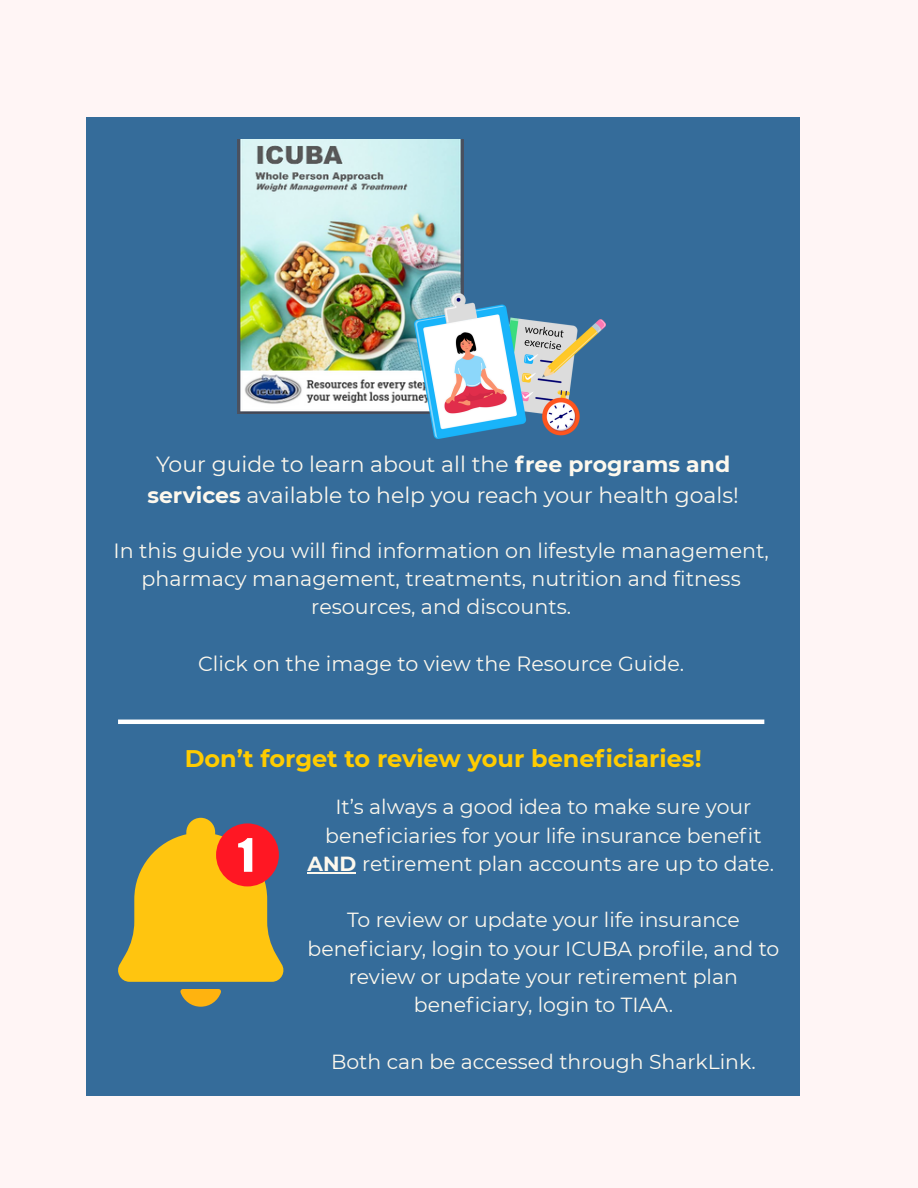
<style>
.page{position:relative;width:918px;height:1188px;background:#fff5f5}
.page>*{position:absolute;margin:0;border:0;box-sizing:border-box;transform-origin:0 0}
.t1{font:700 24px "Montserrat";color:#fc0}
.t2{font:21.9px/30.3px "Montserrat";color:#fdf8ed;text-align:center}
.t3{font:20.55px/28.2px "Montserrat";color:#fdf8ed;text-align:center}
.t4{font:20.4px/28.2px "Montserrat";color:#fdf8ed;text-align:center}
.s1{font-weight:700}
</style>
<div class="page">
<div style="left:86px;top:118px;width:714px;height:978px;background:#356c9a"></div>
<img style="left:238px;top:139px;width:226px;height:274px">
<img style="left:414px;top:294px;width:191px;height:144px">
<hr style="left:118px;top:720px;width:646px;height:4px;background:#fff">
<svg style="left:180px;top:989px;width:41px;height:18px"></svg>
<svg style="left:118px;top:818px;width:165px;height:164px"></svg>
<hr style="left:307px;top:872px;width:49px;height:1px;background:#fdf8ed">
<p class="t2" style="left:148px;top:449px;width:593px">Your guide to learn about all the <span class="s1">free programs and services</span> available to help you reach your health goals!</p>
<p class="t3" style="left:114px;top:537px;width:657px">In this guide you will find information on lifestyle management, pharmacy management, treatments, nutrition and fitness resources, and discounts.</p>
<h2 class="t3" style="left:198px;top:649px;width:488px">Click on the image to view the Resource Guide.</h2>
<p class="t1" style="left:185px;top:744px;width:518px">Don’t forget to review your beneficiaries!</p>
<p class="t4" style="left:307px;top:793px;width:468px">It’s always a good idea to make sure your beneficiaries for your life insurance benefit<br><span class="s1">AND</span> retirement plan accounts are up to date.</p>
<p class="t4" style="left:308px;top:906px;width:473px">To review or update your life insurance beneficiary, login to your ICUBA profile, and to review or update your retirement plan beneficiary, login to TIAA.</p>
<p class="t4" style="left:331px;top:1047px;width:426px">Both can be accessed through SharkLink.</p>
</div>
